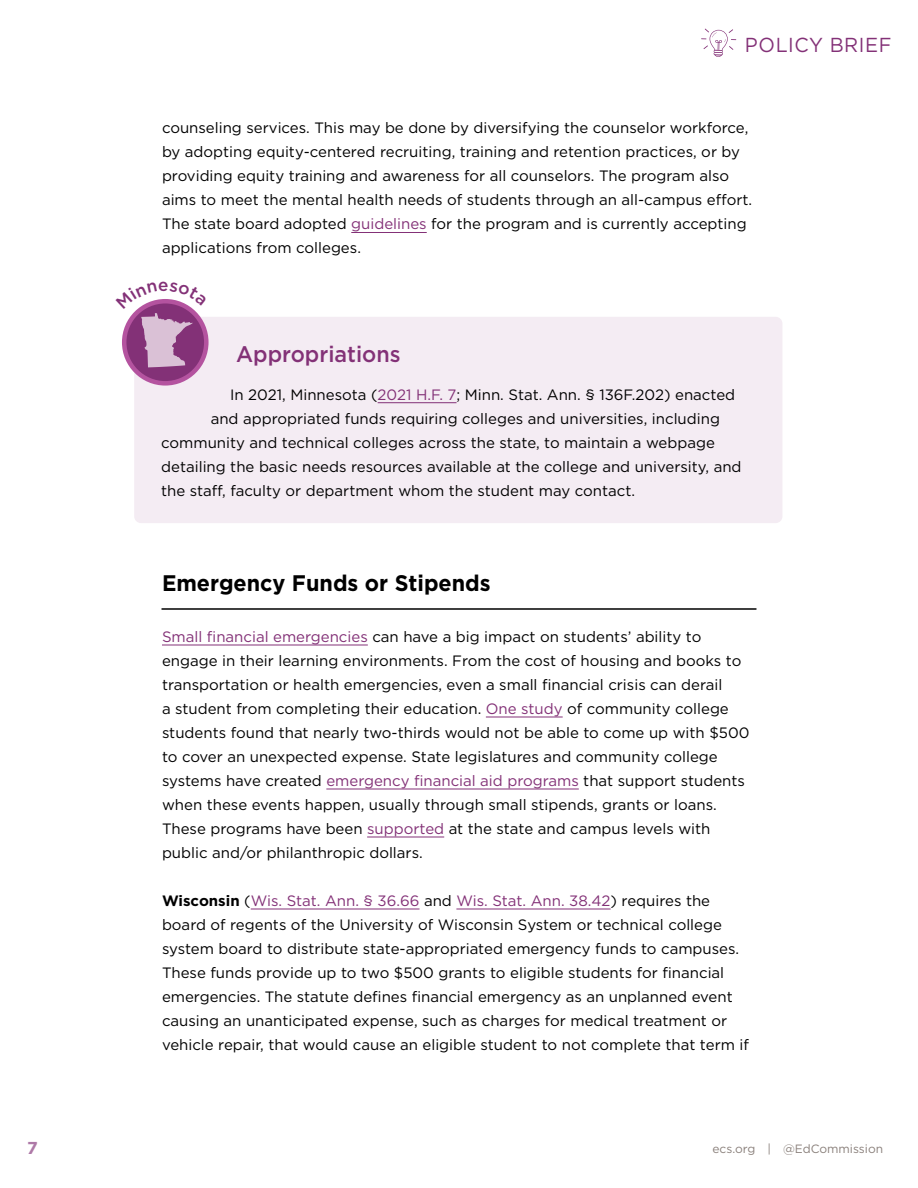
<style>
.page{position:relative;width:918px;height:1188px;background:#fff}
.page>*{position:absolute;margin:0;border:0;box-sizing:border-box;transform-origin:0 0}
.t1{font:700 22.5px "Gotham";color:#000;scale:.96 1}
.t2{font:500 22.5px "Gotham";color:#833177;scale:.96 1}
.t3{font:20.25px "Gotham";letter-spacing:.03em;color:#833177;scale:.96 1}
.t4{font:700 17.25px "Gotham";color:#ae79a7}
.t5{font:15px/24px "Gotham";color:#000}
.t6{font:12px "Gotham";color:#8a807b}
.s1{color:#833177}
.s2{font-weight:700}
</style>
<div class="page">
<svg style="left:701px;top:29px;width:35px;height:28px"></svg>
<hr style="left:351px;top:232px;width:76px;height:1px;background:#833177">
<hr style="left:162px;top:608px;width:594px;height:2px;background:#000">
<hr style="left:162px;top:645px;width:206px;height:1px;background:#833177">
<hr style="left:486px;top:717px;width:77px;height:1px;background:#833177">
<hr style="left:326px;top:789px;width:253px;height:1px;background:#833177">
<hr style="left:367px;top:837px;width:77px;height:1px;background:#833177">
<hr style="left:251px;top:909px;width:169px;height:1px;background:#833177">
<hr style="left:456px;top:909px;width:155px;height:1px;background:#833177">
<div style="left:134px;top:317px;width:648px;height:206px;background:#f4ecf3;border-radius:7px"></div>
<hr style="left:378px;top:402px;width:79px;height:1px;background:#833177">
<svg style="left:124px;top:301px;width:82px;height:82px"></svg>
<div style="left:122px;top:299px;width:87px;height:87px;border:4px solid #b4539f;border-radius:50%"></div>
<svg style="left:122px;top:299px;width:85px;height:68px;background:#b47baa"></svg>
<h2 class="t3" style="left:745px;top:32px;width:154px">POLICY BRIEF</h2>
<p class="t5" style="left:162px;top:116px;width:592px">counseling services. This may be done by diversifying the counselor workforce, by adopting equity-centered recruiting, training and retention practices, or by providing equity training and awareness for all counselors. The program also aims to meet the mental health needs of students through an all-campus effort.<br>The state board adopted <span class="s1">guidelines</span> for the program and is currently accepting applications from colleges.</p>
<h1 class="t2" style="left:236px;top:340px;width:173px">Appropriations</h1>
<p class="t5" style="left:230px;top:382px;width:507px">In 2021, Minnesota (<span class="s1">2021 H.F. 7</span>; Minn. Stat. Ann. § 136F.202) enacted</p>
<p class="t5" style="left:211px;top:406px;width:511px">and appropriated funds requiring colleges and universities, including</p>
<p class="t5" style="left:161px;top:430px;width:555px">community and technical colleges across the state, to maintain a webpage</p>
<p class="t5" style="left:161px;top:454px;width:582px">detailing the basic needs resources available at the college and university, and</p>
<p class="t5" style="left:161px;top:478px;width:475px">the staff, faculty or department whom the student may contact.</p>
<h1 class="t1" style="left:162px;top:568px;width:344px">Emergency Funds or Stipends</h1>
<p class="t5" style="left:162px;top:624px;width:589px"><span class="s1">Small financial emergencies</span> can have a big impact on students’ ability to engage in their learning environments. From the cost of housing and books to transportation or health emergencies, even a small financial crisis can derail<br>a student from completing their education. <span class="s1">One study</span> of community college students found that nearly two-thirds would not be able to come up with $500 to cover an unexpected expense. State legislatures and community college systems have created <span class="s1">emergency financial aid programs</span> that support students when these events happen, usually through small stipends, grants or loans.<br>These programs have been <span class="s1">supported</span> at the state and campus levels with public and/or philanthropic dollars.</p>
<p class="t5" style="left:162px;top:888px;width:588px"><span class="s2">Wisconsin</span> (<span class="s1">Wis. Stat. Ann. § 36.66</span> and <span class="s1">Wis. Stat. Ann. 38.42</span>) requires the board of regents of the University of Wisconsin System or technical college system board to distribute state-appropriated emergency funds to campuses.<br>These funds provide up to two $500 grants to eligible students for financial emergencies. The statute defines financial emergency as an unplanned event causing an unanticipated expense, such as charges for medical treatment or vehicle repair, that would cause an eligible student to not complete that term if</p>
<p class="t4" style="left:27px;top:1136px;width:12px">7</p>
<p class="t6" style="left:712px;top:1141px;width:172px">ecs.org | @EdCommission</p>
</div>
